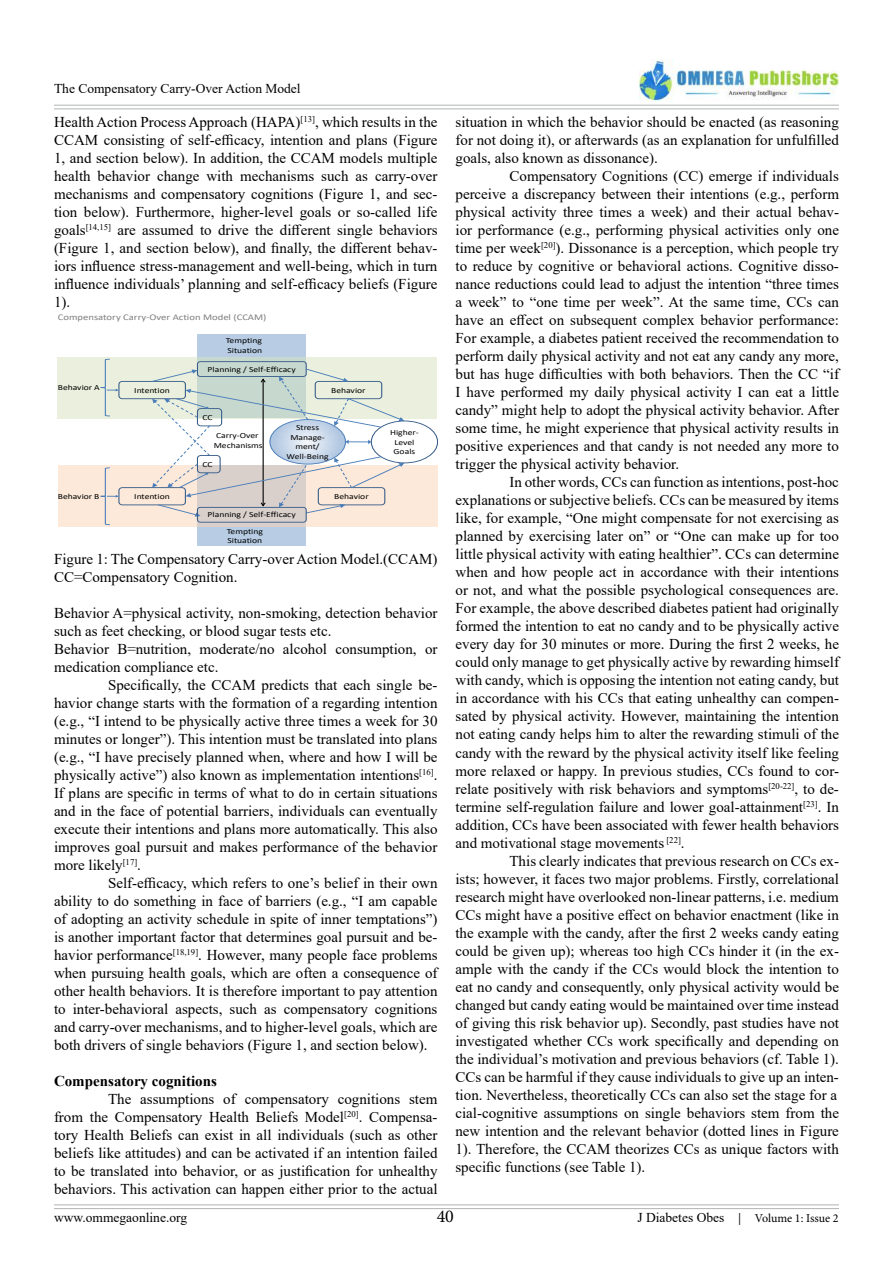
<style>
.page{position:relative;width:893px;height:1263px;background:#fff}
.page>*{position:absolute;margin:0;border:0;box-sizing:border-box;transform-origin:0 0}
.t1{font:18px "Minion Pro";color:#000}
.t2{font:15px/18px "Times New Roman";color:#000;text-align:justify}
.t3{font:700 15px "Times New Roman";color:#000}
.t4{font:13.5px "Times New Roman";color:#000}
.t5{font:12px "Minion Pro";letter-spacing:-.005em;color:#000}
.t6{font:8.7px "Calibri";color:#7e7e7e;scale:1.22 1}
.t7{font:7.8px/9.4px "Calibri";color:#000;scale:1.22 1}
.s1{font-family:"Times New Roman";font-size:13.5px}
</style>
<div class="page">
<hr style="left:54px;top:1204px;width:785px;height:1px;background:#b1b3b5">
<hr style="left:54px;top:1208px;width:785px;height:1px;background:#b1b3b5">
<hr style="left:54px;top:105px;width:785px;height:1px;background:#b1b3b5">
<hr style="left:54px;top:109px;width:785px;height:1px;background:#b1b3b5">
<img style="left:639px;top:59px;width:200px;height:43px">
<div style="left:197px;top:334px;width:109px;height:84px;background:#b8cde4"></div>
<div style="left:197px;top:465px;width:109px;height:81px;background:#b8cde4"></div>
<div style="left:57px;top:357px;width:379px;height:61px;background:#d6e3bc;opacity:.5"></div>
<div style="left:59px;top:465px;width:378px;height:62px;background:#fbd4b5;opacity:.5"></div>
<div style="left:118px;top:487px;width:68px;height:18px;border:1px solid #385d89;border-radius:3px"></div>
<div style="left:118px;top:381px;width:68px;height:18px;border:1px solid #385d89;border-radius:3px"></div>
<svg style="left:100px;top:359px;width:19px;height:57px"></svg>
<svg style="left:100px;top:467px;width:19px;height:58px"></svg>
<div style="left:197px;top:361px;width:110px;height:16px;border:1px solid #385d89;border-radius:3px"></div>
<div style="left:197px;top:507px;width:110px;height:16px;border:1px solid #385d89;border-radius:3px"></div>
<svg style="left:151px;top:368px;width:286px;height:149px"></svg>
<p class="t4" style="left:54px;top:79px;width:248px">The Compensatory Carry-Over Action Model</p>
<p class="t2" style="left:54px;top:113px;width:385px">Health Action Process Approach (HAPA)<sup>[13]</sup>, which results in the CCAM consisting of self-efficacy, intention and plans (Figure 1, and section below). In addition, the CCAM models multiple health behavior change with mechanisms such as carry-over mechanisms and compensatory cognitions (Figure 1, and sec&shy;tion below). Furthermore, higher-level goals or so-called life goals<sup>[14,15]</sup> are assumed to drive the different single behaviors (Figure 1, and section below), and finally, the different behav&shy;iors influence stress-management and well-being, which in turn influence individuals’ planning and self-efficacy beliefs (Figure 1).</p>
<p class="t6" style="left:58px;top:312px;width:172px">Compensatory Carry-Over Action Model (CCAM)</p>
<p class="t7" style="left:226px;top:336px;width:31px">Tempting<br>Situation</p>
<p class="t7" style="left:58px;top:383px;width:36px">Behavior A</p>
<p class="t7" style="left:58px;top:491px;width:36px">Behavior B</p>
<p class="t7" style="left:134px;top:385px;width:31px">Intention</p>
<p class="t7" style="left:208px;top:364px;width:74px">Planning / Self-Efficacy</p>
<p class="t7" style="left:202px;top:412px;width:10px">CC</p>
<p class="t7" style="left:331px;top:385px;width:30px">Behavior</p>
<p class="t7" style="left:214px;top:431px;width:42px">Carry-Over<br>Mechanisms</p>
<p class="t7" style="left:202px;top:459px;width:10px">CC</p>
<p class="t7" style="left:287px;top:423px;width:36px;text-align:center">Stress<br>Manage&shy;ment/<br>Well-Being</p>
<p class="t7" style="left:134px;top:491px;width:31px">Intention</p>
<p class="t7" style="left:334px;top:491px;width:30px">Behavior</p>
<p class="t7" style="left:208px;top:510px;width:74px">Planning / Self-Efficacy</p>
<p class="t7" style="left:227px;top:526px;width:31px">Tempting<br>Situation</p>
<p class="t7" style="left:390px;top:428px;width:25px;text-align:center">Higher-<br>Level<br>Goals</p>
<p class="t2" style="left:54px;top:549px;width:385px">Figure 1: The Compensatory Carry-over Action Model.(CCAM)<br>CC=Compensatory Cognition.</p>
<p class="t2" style="left:54px;top:603px;width:385px;text-align:left">Behavior A=physical activity, non-smoking, detection behavior such as feet checking, or blood sugar tests etc.<br>Behavior B=nutrition, moderate/no alcohol consumption, or medication compliance etc.</p>
<p class="t2" style="left:54px;top:675px;width:385px;text-indent:54px">Specifically, the CCAM predicts that each single be&shy;havior change starts with the formation of a regarding intention (e.g., “I intend to be physically active three times a week for 30 minutes or longer”). This intention must be translated into plans (e.g., “I have precisely planned when, where and how I will be physically active”) also known as implementation intentions<sup>[16]</sup>.<br>If plans are specific in terms of what to do in certain situations and in the face of potential barriers, individuals can eventually execute their intentions and plans more automatically. This also improves goal pursuit and makes performance of the behavior more likely<sup>[17]</sup>.</p>
<p class="t2" style="left:54px;top:873px;width:385px;text-indent:54px">Self-efficacy, which refers to one’s belief in their own ability to do something in face of barriers (e.g., “I am capable of adopting an activity schedule in spite of inner temptations”) is another important factor that determines goal pursuit and be&shy;havior performance<sup>[18,19]</sup>. However, many people face problems when pursuing health goals, which are often a consequence of other health behaviors. It is therefore important to pay attention to inter-behavioral aspects, such as compensatory cognitions and carry-over mechanisms, and to higher-level goals, which are both drivers of single behaviors (Figure 1, and section below).</p>
<p class="t3" style="left:54px;top:1070px;width:164px">Compensatory cognitions</p>
<p class="t2" style="left:54px;top:1089px;width:385px;text-indent:54px">The assumptions of compensatory cognitions stem from the Compensatory Health Beliefs Model<sup>[20]</sup>. Compensa&shy;tory Health Beliefs can exist in all individuals (such as other beliefs like attitudes) and can be activated if an intention failed to be translated into behavior, or as justification for unhealthy behaviors. This activation can happen either prior to the actual</p>
<p class="t2" style="left:455px;top:113px;width:385px">situation in which the behavior should be enacted (as reasoning for not doing it), or afterwards (as an explanation for unfulfilled goals, also known as dissonance).</p>
<p class="t2" style="left:455px;top:167px;width:385px;text-indent:54px">Compensatory Cognitions (CC) emerge if individuals perceive a discrepancy between their intentions (e.g., perform physical activity three times a week) and their actual behav&shy;ior performance (e.g., performing physical activities only one time per week<sup>[20]</sup>). Dissonance is a perception, which people try to reduce by cognitive or behavioral actions. Cognitive disso&shy;nance reductions could lead to adjust the intention “three times a week” to “one time per week”. At the same time, CCs can have an effect on subsequent complex behavior performance:<br>For example, a diabetes patient received the recommendation to perform daily physical activity and not eat any candy any more, but has huge difficulties with both behaviors. Then the CC “if I have performed my daily physical activity I can eat a little candy” might help to adopt the physical activity behavior. After some time, he might experience that physical activity results in positive experiences and that candy is not needed any more to trigger the physical activity behavior.</p>
<p class="t2" style="left:455px;top:473px;width:385px;text-indent:54px">In other words, CCs can function as intentions, post-hoc explanations or subjective beliefs. CCs can be measured by items like, for example, “One might compensate for not exercising as planned by exercising later on” or “One can make up for too little physical activity with eating healthier”. CCs can determine when and how people act in accordance with their intentions or not, and what the possible psychological consequences are.<br>For example, the above described diabetes patient had originally formed the intention to eat no candy and to be physically active every day for 30 minutes or more. During the first 2 weeks, he could only manage to get physically active by rewarding himself with candy, which is opposing the intention not eating candy, but in accordance with his CCs that eating unhealthy can compen&shy;sated by physical activity. However, maintaining the intention not eating candy helps him to alter the rewarding stimuli of the candy with the reward by the physical activity itself like feeling more relaxed or happy. In previous studies, CCs found to cor&shy;relate positively with risk behaviors and symptoms<sup>[20-22]</sup>, to de&shy;termine self-regulation failure and lower goal-attainment<sup>[23]</sup>. In addition, CCs have been associated with fewer health behaviors and motivational stage movements <sup>[22]</sup>.</p>
<p class="t2" style="left:455px;top:851px;width:385px;text-align:left;text-indent:54px">This clearly indicates that previous research on CCs ex&shy;ists; however, it faces two major problems. Firstly, correlational research might have overlooked non-linear patterns, i.e. medium CCs might have a positive effect on behavior enactment (like in the example with the candy, after the first 2 weeks candy eating could be given up); whereas too high CCs hinder it (in the ex&shy;ample with the candy if the CCs would block the intention to eat no candy and consequently, only physical activity would be changed but candy eating would be maintained over time instead of giving this risk behavior up). Secondly, past studies have not investigated whether CCs work specifically and depending on the individual’s motivation and previous behaviors (cf. Table 1).<br>CCs can be harmful if they cause individuals to give up an inten&shy;tion. Nevertheless, theoretically CCs can also set the stage for a cial-cognitive assumptions on single behaviors stem from the new intention and the relevant behavior (dotted lines in Figure 1). Therefore, the CCAM theorizes CCs as unique factors with specific functions (see Table 1).</p>
<p class="t1" style="left:437px;top:1204px;width:19px">40</p>
<p class="t4" style="left:54px;top:1207px;width:135px">www.ommegaonline.org</p>
<p class="t5" style="left:637px;top:1209px;width:203px"><span class="s1">J Diabetes Obes</span> | Volume 1: Issue 2</p>
</div>
